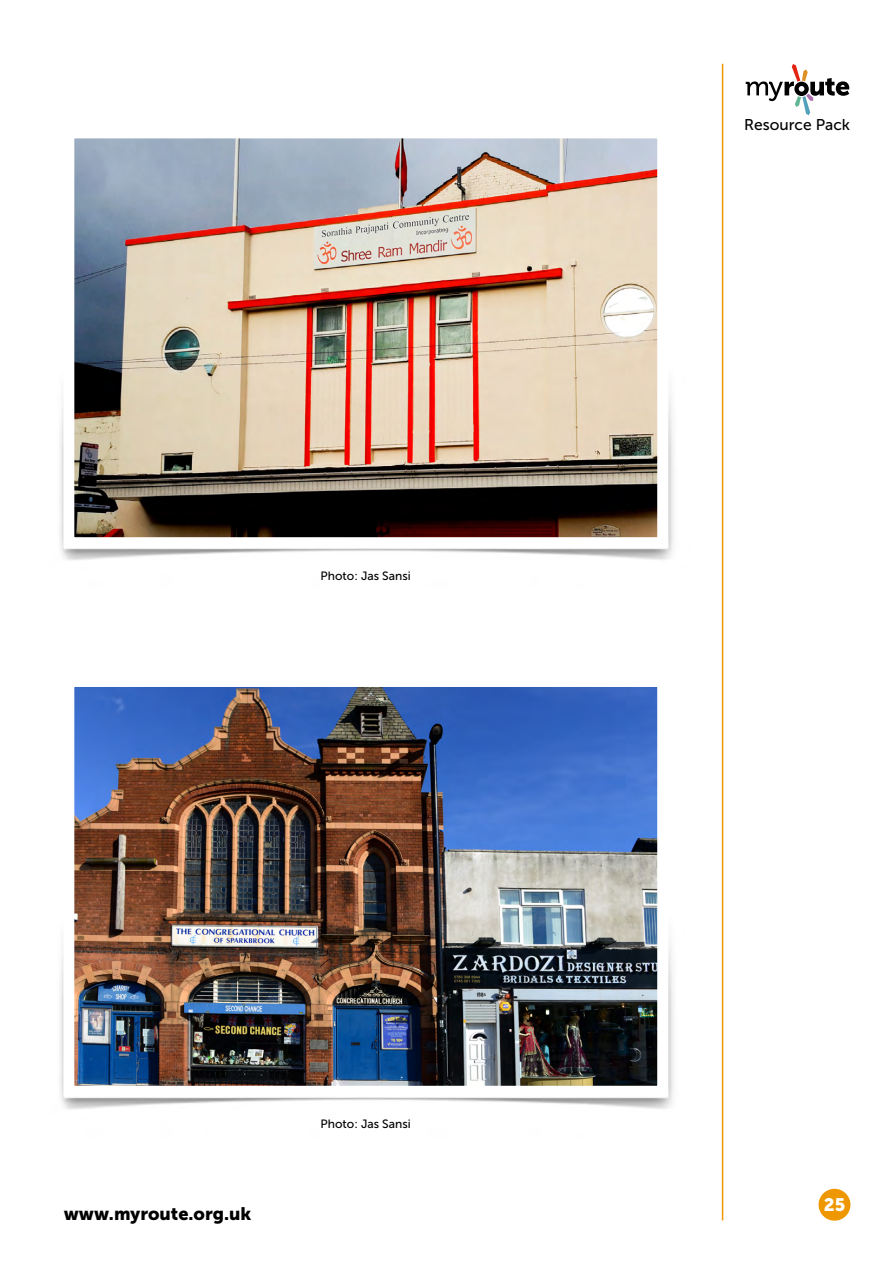
<style>
.page{position:relative;width:893px;height:1263px;background:#fff}
.page>*{position:absolute;margin:0;border:0;box-sizing:border-box;transform-origin:0 0}
.t1{font:18px "Museo Sans 900";color:#000}
.t2{font:18px "Museo Sans 900";color:#fff}
.t3{font:15.6px "Museo Sans 500";color:#000}
.t4{font:12px "Museo Sans 500";color:#000}
</style>
<div class="page">
<hr style="left:722px;top:64px;width:1px;height:1156px;background:#ef9700">
<div style="left:819px;top:1189px;width:31px;height:32px;background:#ef9700;border-radius:50%"></div>
<svg style="left:746px;top:64px;width:103px;height:51px"></svg>
<img style="left:58px;top:138px;width:615px;height:415px">
<img style="left:58px;top:687px;width:615px;height:415px">
<p class="t4" style="left:321px;top:569px;width:92px">Photo: Jas Sansi</p>
<h1 class="t1" style="left:64px;top:1204px;width:189px">www.myroute.org.uk</h1>
<p class="t4" style="left:321px;top:1118px;width:92px">Photo: Jas Sansi</p>
<h2 class="t3" style="left:744px;top:116px;width:107px">Resource Pack</h2>
<h1 class="t2" style="left:824px;top:1195px;width:23px">25</h1>
</div>
